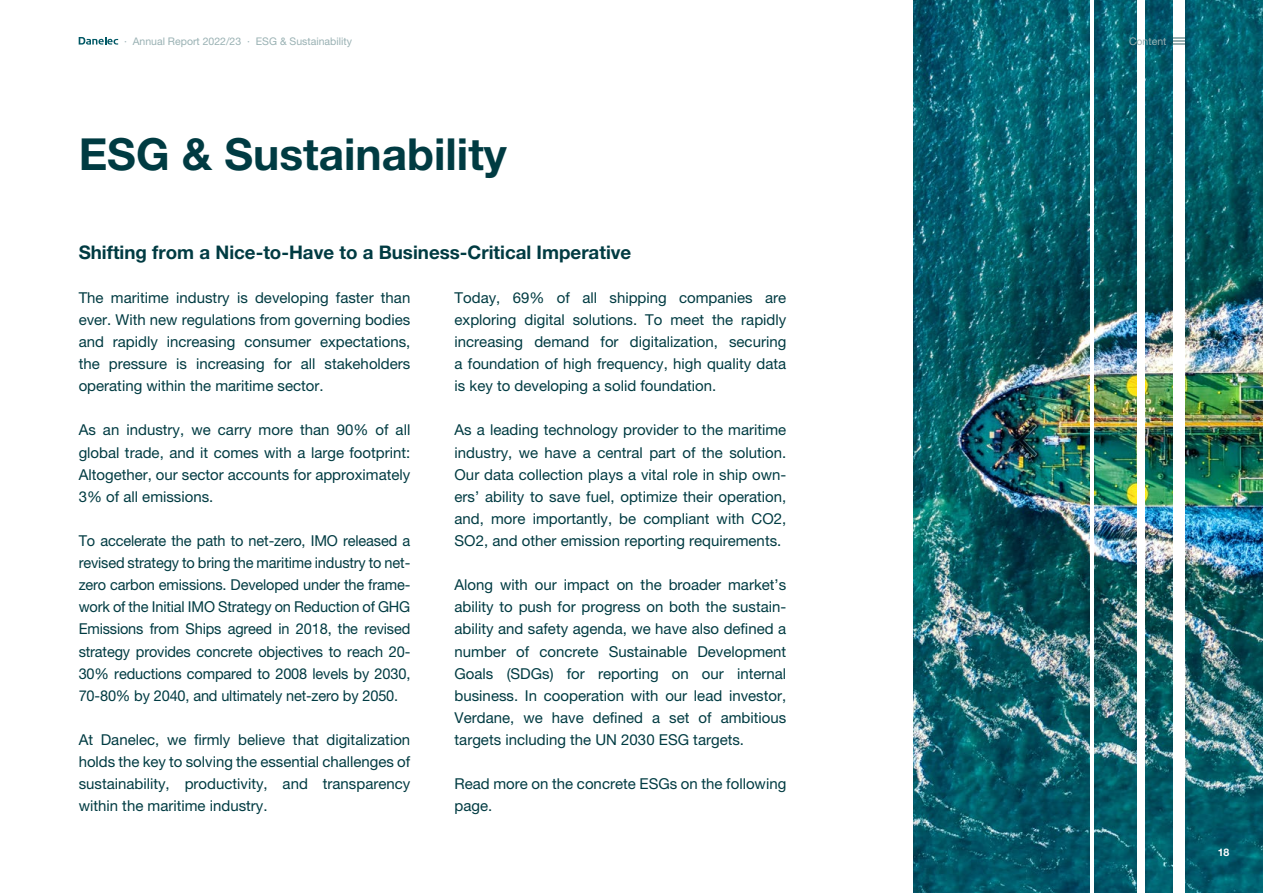
<style>
.page{position:relative;width:1263px;height:893px;background:#fff}
.page>*{position:absolute;margin:0;border:0;box-sizing:border-box;transform-origin:0 0}
.Heading_1{font:700 44.25px "Helvetica Neue LT Pro";color:#003b42}
.Heading_2{font:700 18.75px "Helvetica Neue LT Pro";color:#003b42}
.Body{font:15px/22px "Helvetica Neue LT Pro";color:#003b42;text-align:justify}
.Subheading{font:10.5px "Helvetica Neue LT Pro";color:#99b1b3}
.Subheading-2{font:700 10.5px "Helvetica Neue LT Pro";color:#fff}
</style>
<div class="page">
<img style="left:913px;top:0;width:350px;height:893px">
<hr style="left:1090px;top:0;width:4px;height:893px;background:#fff">
<div style="left:1137px;top:0;width:8px;height:893px;background:#fff"></div>
<div style="left:1173px;top:0;width:11px;height:893px;background:#fff"></div>
<svg style="left:79px;top:37px;width:39px;height:8px"></svg>
<svg style="left:1173px;top:37px;width:11px;height:8px"></svg>
<p class="Subheading" style="left:124px;top:35px;width:229px">· Annual Report 2022/23 · ESG &amp; Sustainability</p>
<p class="Heading_1" style="left:79px;top:127px;width:430px">ESG &amp; Sustainability</p>
<p class="Heading_2" style="left:79px;top:240px;width:554px">Shifting from a Nice-to-Have to a Business-Critical Imperative</p>
<p class="Body" style="left:79px;top:286px;width:333px">The maritime industry is developing faster than ever. With new regulations from governing bodies and rapidly increasing consumer expectations, the pressure is increasing for all stakeholders operating within the maritime sector.</p>
<p class="Body" style="left:79px;top:419px;width:333px">As an industry, we carry more than 90% of all global trade, and it comes with a large footprint:<br>Altogether, our sector accounts for approximately 3% of all emissions.</p>
<p class="Body" style="left:79px;top:529px;width:333px">To accelerate the path to net-zero, IMO released a revised strategy to bring the maritime industry to net&shy;zero carbon emissions. Developed under the frame&shy;work of the Initial IMO Strategy on Reduction of GHG Emissions from Ships agreed in 2018, the revised strategy provides concrete objectives to reach 20- 30% reductions compared to 2008 levels by 2030, 70-80% by 2040, and ultimately net-zero by 2050.</p>
<p class="Body" style="left:79px;top:728px;width:333px">At Danelec, we firmly believe that digitalization holds the key to solving the essential challenges of sustainability, productivity, and transparency within the maritime industry.</p>
<p class="Body" style="left:455px;top:286px;width:333px">Today, 69% of all shipping companies are exploring digital solutions. To meet the rapidly increasing demand for digitalization, securing a foundation of high frequency, high quality data is key to developing a solid foundation.</p>
<p class="Body" style="left:455px;top:419px;width:333px">As a leading technology provider to the maritime industry, we have a central part of the solution.<br>Our data collection plays a vital role in ship own&shy;ers’ ability to save fuel, optimize their operation, and, more importantly, be compliant with CO2, SO2, and other emission reporting requirements.</p>
<p class="Body" style="left:455px;top:574px;width:333px">Along with our impact on the broader market’s ability to push for progress on both the sustain&shy;ability and safety agenda, we have also defined a number of concrete Sustainable Development Goals (SDGs) for reporting on our internal business. In cooperation with our lead investor, Verdane, we have defined a set of ambitious targets including the UN 2030 ESG targets.</p>
<p class="Body" style="left:455px;top:773px;width:333px">Read more on the concrete ESGs on the following page.</p>
<p class="Subheading" style="left:1129px;top:35px;width:39px">Content</p>
<p class="Subheading-2" style="left:1218px;top:846px;width:13px">18</p>
</div>
